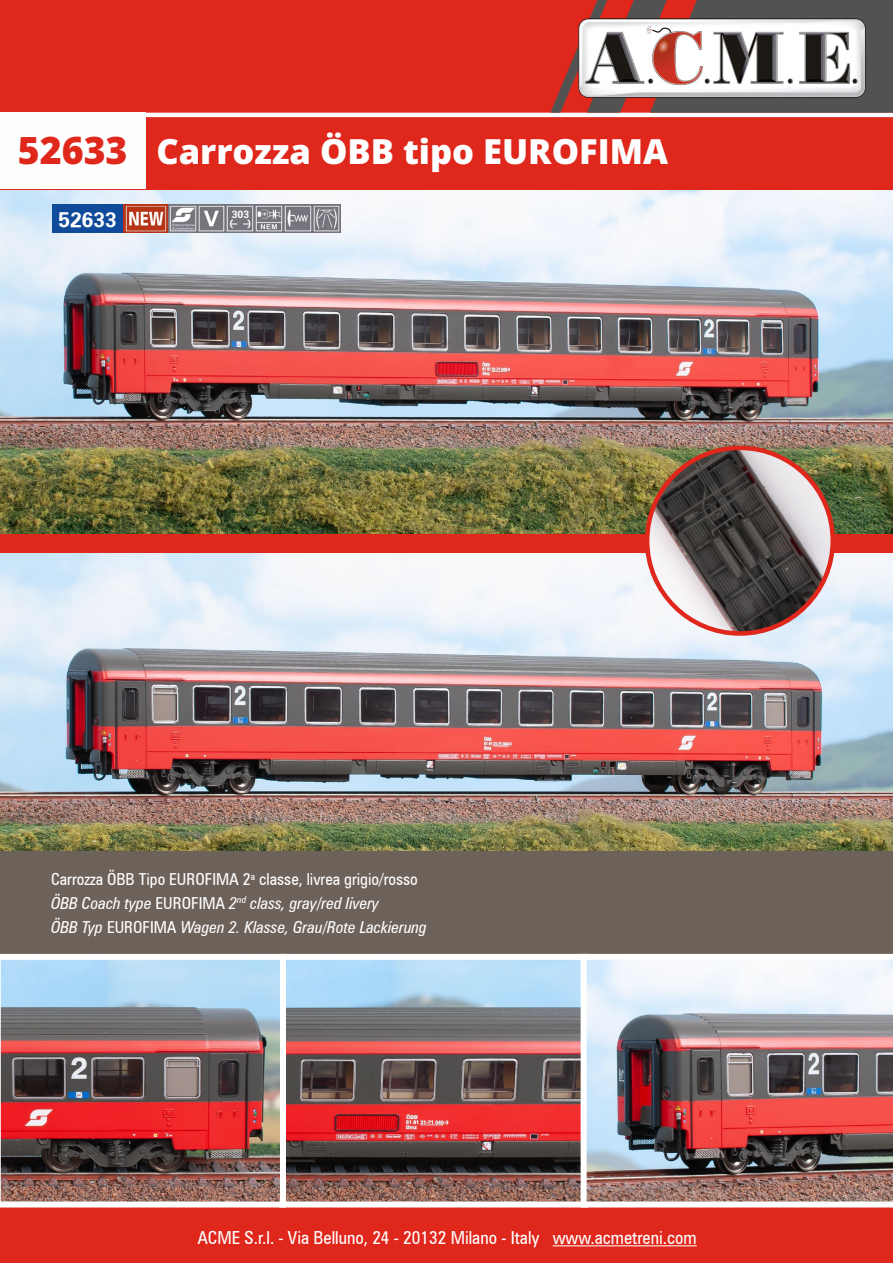
<style>
.page{position:relative;width:893px;height:1263px;background:#fff}
.page>*{position:absolute;margin:0;border:0;box-sizing:border-box;transform-origin:0 0}
.t1{font:800 34.5px "Open Sans";color:#fff}
.t2{font:21px "Zurich Bold BT";color:#fff}
.t3{font:condensed 18px "Zurich BT";color:#fff}
.t4{font:italic condensed 16.5px/23.7px "Zurich BT";color:#fff}
.t5{font:10.5px "Zurich Bold BT";color:#fff}
.s1{font-size:37.5px;color:#df271c}
.s2{font-style:normal}
</style>
<div class="page">
<div style="left:0;top:416px;width:893px;height:847px;background:#df271c"></div>
<img style="left:0;top:190px;width:893px;height:344px">
<img style="left:0;top:554px;width:893px;height:297px">
<div style="left:0;top:851px;width:893px;height:103px;background:#6d625a"></div>
<img style="left:289px;top:953px;width:289px;height:255px">
<img style="left:578px;top:953px;width:315px;height:255px">
<img style="left:0;top:953px;width:289px;height:255px">
<div style="left:52px;top:204px;width:71px;height:29px;background:#104a9b"></div>
<img style="left:123px;top:204px;width:218px;height:29px">
<img style="left:647px;top:448px;width:186px;height:185px;border-radius:93px">
<div style="left:645px;top:446px;width:190px;height:190px;border:4px solid #df271c;border-radius:50%"></div>
<hr style="left:553px;top:1245px;width:144px;height:1px;background:#fff">
<div style="left:0;top:0;width:893px;height:189px;background:#df271c"></div>
<hr style="left:88px;top:113px;width:805px;height:4px;background:#fefefe">
<div style="left:0;top:113px;width:145px;height:76px;background:#fefefe"></div>
<svg style="left:550px;top:0;width:343px;height:113px"></svg>
<img style="left:575px;top:17px;width:291px;height:82px">
<h1 class="t1" style="left:18px;top:125px;width:652px"><span class="s1">52633</span> Carrozza ÖBB tipo EUROFIMA</h1>
<p class="t2" style="left:59px;top:206px;width:60px">52633</p>
<p class="t5" style="left:232px;top:208px;width:19px">303</p>
<p class="t4" style="left:51px;top:867px;width:377px"><span class="s2">Carrozza ÖBB Tipo EUROFIMA 2</span><sup>a</sup> <span class="s2">classe, livrea grigio/rosso<br></span>ÖBB Coach type <span class="s2">EUROFIMA</span> 2<sup>nd</sup> class, gray/red livery<br>ÖBB Typ <span class="s2">EUROFIMA</span> Wagen 2. Klasse, Grau/Rote Lackierung</p>
<p class="t3" style="left:197px;top:1227px;width:501px">ACME S.r.l. - Via Belluno, 24 - 20132 Milano - Italy www.acmetreni.com</p>
</div>
